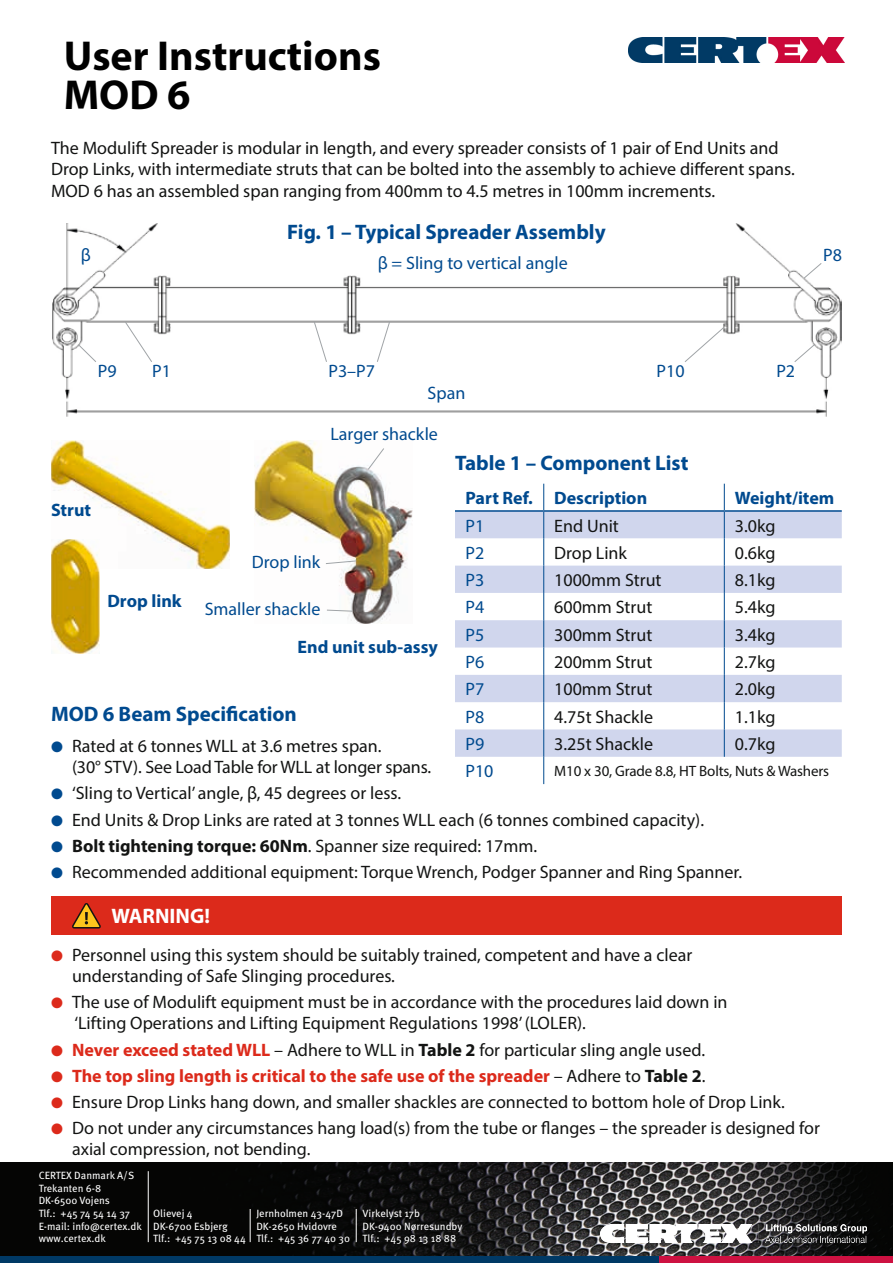
<style>
.page{position:relative;width:893px;height:1263px;background:#fff}
.page>*{position:absolute;margin:0;border:0;box-sizing:border-box;transform-origin:0 0}
.t1{font:700 42px/39.6px "Myriad Pro";color:#000}
.t2{font:700 21px "Myriad Pro";color:#004a8f}
.t3{font:700 21px "Myriad Pro";color:#fff}
.t4{font:18px/21px "Myriad Pro";color:#131413}
.t5{font:18px "Myriad Pro";color:#004a8f}
.t6{font:700 18px "Myriad Pro";color:#dc2a1b}
.t7{font:700 18px "Myriad Pro";color:#004a8f}
.t8{font:15px "Myriad Pro";letter-spacing:-.01em;color:#131413}
.t9{font:10.5px/12.6px "Meta Pro";color:#fff}
.s1{color:#004a8f}
.s2{font-weight:700}
.s3{color:#dc2a1b}
.s4{font-weight:700;color:#dc2a1b}
.s5{font-weight:400;color:#131413}
.s6{color:#131413}
</style>
<div class="page">
<div style="left:51px;top:896px;width:791px;height:38px;background:#dc2a1b"></div>
<svg style="left:72px;top:903px;width:29px;height:25px"></svg>
<img style="left:52px;top:223px;width:790px;height:193px">
<svg style="left:78px;top:344px;width:19px;height:19px"></svg>
<svg style="left:124px;top:321px;width:29px;height:42px"></svg>
<svg style="left:313px;top:321px;width:14px;height:42px"></svg>
<svg style="left:376px;top:321px;width:15px;height:42px"></svg>
<svg style="left:684px;top:326px;width:41px;height:37px"></svg>
<svg style="left:794px;top:344px;width:21px;height:19px"></svg>
<svg style="left:803px;top:262px;width:19px;height:17px"></svg>
<img style="left:51px;top:441px;width:179px;height:128px">
<img style="left:51px;top:539px;width:48px;height:114px">
<img style="left:255px;top:441px;width:157px;height:182px">
<svg style="left:367px;top:447px;width:18px;height:23px"></svg>
<svg style="left:326px;top:609px;width:27px;height:3px"></svg>
<svg style="left:325px;top:560px;width:32px;height:4px"></svg>
<svg style="left:455px;top:512px;width:387px;height:245px;fill:#d0d6ed"></svg>
<svg style="left:724px;top:484px;width:1px;height:273px"></svg>
<svg style="left:543px;top:484px;width:1px;height:300px"></svg>
<hr style="left:455px;top:510px;width:89px;height:2px;background:#004a8f">
<hr style="left:544px;top:510px;width:180px;height:2px;background:#004a8f">
<hr style="left:724px;top:510px;width:118px;height:2px;background:#004a8f">
<div style="left:0;top:1256px;width:708px;height:7px;background:#003965"></div>
<div style="left:659px;top:1256px;width:234px;height:7px;background:#cd1141"></div>
<img style="left:0;top:1162px;width:893px;height:94px">
<img style="left:600px;top:1224px;width:267px;height:18px">
<hr style="left:148px;top:1171px;width:1px;height:71px;background:#fff">
<hr style="left:250px;top:1209px;width:1px;height:33px;background:#fff">
<hr style="left:356px;top:1209px;width:1px;height:33px;background:#fff">
<img style="left:628px;top:37px;width:217px;height:26px">
<h1 class="t1" style="left:64px;top:34px;width:319px">User Instructions<br>MOD 6</h1>
<p class="t4" style="left:51px;top:137px;width:745px">The Modulift Spreader is modular in length, and every spreader consists of 1 pair of End Units and<br>Drop Links, with intermediate struts that can be bolted into the assembly to achieve different spans.</p>
<p class="t4" style="left:51px;top:180px;width:666px">MOD 6 has an assembled span ranging from 400mm to 4.5 metres in 100mm increments.</p>
<p class="t2" style="left:287px;top:218px;width:320px">Fig. 1 – Typical Spreader Assembly</p>
<p class="t5" style="left:81px;top:244px;width:12px">β</p>
<p class="t5" style="left:823px;top:244px;width:20px">P8</p>
<p class="t5" style="left:378px;top:251px;width:191px">β = Sling to vertical angle</p>
<p class="t5" style="left:98px;top:360px;width:20px">P9</p>
<p class="t5" style="left:657px;top:360px;width:30px">P10</p>
<p class="t5" style="left:152px;top:360px;width:20px">P1</p>
<p class="t5" style="left:328px;top:360px;width:48px">P3–P7</p>
<p class="t5" style="left:776px;top:360px;width:20px">P2</p>
<p class="t5" style="left:428px;top:382px;width:39px">Span</p>
<p class="t5" style="left:330px;top:423px;width:109px">Larger shackle</p>
<p class="t2" style="left:455px;top:449px;width:235px">Table 1 – Component List</p>
<p class="t7" style="left:465px;top:486px;width:183px">Part Ref. Description</p>
<p class="t7" style="left:735px;top:486px;width:101px">Weight/item</p>
<p class="t5" style="left:465px;top:515px;width:20px">P1</p>
<p class="t4" style="left:554px;top:515px;width:66px">End Unit</p>
<p class="t4" style="left:735px;top:515px;width:42px">3.0kg</p>
<p class="t5" style="left:465px;top:541px;width:20px">P2</p>
<p class="t4" style="left:554px;top:542px;width:74px">Drop Link</p>
<p class="t4" style="left:735px;top:542px;width:42px">0.6kg</p>
<p class="t5" style="left:465px;top:569px;width:20px">P3</p>
<p class="t4" style="left:554px;top:569px;width:109px">1000mm Strut</p>
<p class="t4" style="left:735px;top:569px;width:42px">8.1kg</p>
<p class="t5" style="left:465px;top:596px;width:20px">P4</p>
<p class="t4" style="left:554px;top:596px;width:100px">600mm Strut</p>
<p class="t4" style="left:735px;top:596px;width:42px">5.4kg</p>
<p class="t5" style="left:465px;top:623px;width:20px">P5</p>
<p class="t4" style="left:554px;top:624px;width:100px">300mm Strut</p>
<p class="t4" style="left:735px;top:624px;width:42px">3.4kg</p>
<p class="t5" style="left:465px;top:651px;width:20px">P6</p>
<p class="t4" style="left:554px;top:651px;width:100px">200mm Strut</p>
<p class="t4" style="left:735px;top:651px;width:42px">2.7kg</p>
<p class="t5" style="left:465px;top:678px;width:20px">P7</p>
<p class="t4" style="left:554px;top:678px;width:100px">100mm Strut</p>
<p class="t4" style="left:735px;top:678px;width:42px">2.0kg</p>
<p class="t5" style="left:465px;top:705px;width:20px">P8</p>
<p class="t4" style="left:554px;top:706px;width:100px">4.75t Shackle</p>
<p class="t4" style="left:735px;top:706px;width:42px">1.1kg</p>
<p class="t5" style="left:465px;top:733px;width:20px">P9</p>
<p class="t4" style="left:554px;top:733px;width:100px">3.25t Shackle</p>
<p class="t4" style="left:735px;top:733px;width:42px">0.7kg</p>
<p class="t5" style="left:465px;top:760px;width:30px">P10</p>
<p class="t8" style="left:554px;top:762px;width:276px">M10 x 30, Grade 8.8, HT Bolts, Nuts &amp; Washers</p>
<p class="t7" style="left:51px;top:498px;width:42px">Strut</p>
<p class="t5" style="left:252px;top:551px;width:70px">Drop link</p>
<p class="t7" style="left:107px;top:589px;width:76px">Drop link</p>
<p class="t5" style="left:205px;top:598px;width:117px">Smaller shackle</p>
<p class="t7" style="left:298px;top:635px;width:142px">End unit sub-assy</p>
<p class="t2" style="left:51px;top:700px;width:247px">MOD 6 Beam Specification</p>
<p class="t4" style="left:72px;top:735px;width:361px;text-indent:-21px"><span class="s1">●</span> Rated at 6 tonnes WLL at 3.6 metres span.<br>(30° STV). See Load Table for WLL at longer spans.</p>
<p class="t4" style="left:51px;top:782px;width:352px"><span class="s1">●</span> ‘Sling to Vertical’ angle, β, 45 degrees or less.</p>
<p class="t4" style="left:51px;top:809px;width:654px"><span class="s1">●</span> End Units &amp; Drop Links are rated at 3 tonnes WLL each (6 tonnes combined capacity).</p>
<p class="t4" style="left:51px;top:835px;width:488px"><span class="s1">●</span> <span class="s2">Bolt tightening torque: 60Nm</span>. Spanner size required: 17mm.</p>
<p class="t4" style="left:51px;top:861px;width:693px"><span class="s1">●</span> Recommended additional equipment: Torque Wrench, Podger Spanner and Ring Spanner.</p>
<p class="t3" style="left:111px;top:902px;width:100px">WARNING!</p>
<p class="t4" style="left:72px;top:944px;width:622px;text-indent:-21px"><span class="s3">●</span> Personnel using this system should be suitably trained, competent and have a clear understanding of Safe Slinging procedures.</p>
<p class="t4" style="left:74px;top:991px;width:655px;text-indent:-23px"><span class="s3">●</span> The use of Modulift equipment must be in accordance with the procedures laid down in ‘Lifting Operations and Lifting Equipment Regulations 1998’ (LOLER).</p>
<p class="t4" style="left:51px;top:1039px;width:655px"><span class="s3">●</span> <span class="s4">Never exceed stated WLL</span> – Adhere to WLL in <span class="s2">Table 2</span> for particular sling angle used.</p>
<p class="t6" style="left:51px;top:1064px;width:656px">● The top sling length is critical to the safe use of the spreader <span class="s5">– Adhere to</span> <span class="s6">Table 2</span><span class="s5">.</span></p>
<p class="t4" style="left:51px;top:1091px;width:735px"><span class="s3">●</span> Ensure Drop Links hang down, and smaller shackles are connected to bottom hole of Drop Link.</p>
<p class="t4" style="left:72px;top:1117px;width:749px;text-indent:-21px"><span class="s3">●</span> Do not under any circumstances hang load(s) from the tube or flanges – the spreader is designed for axial compression, not bending.</p>
<p class="t9" style="left:39px;top:1168px;width:105px">CERTEX Danmark A/S<br>Trekanten 6-8<br>DK-6500 Vojens<br>Tlf.: +45 74 54 14 37<br>E-mail: info@certex.dk www.certex.dk</p>
<p class="t9" style="left:153px;top:1206px;width:94px">Olievej 4<br>DK-6700 Esbjerg<br>Tlf.: +45 75 13 08 44</p>
<p class="t9" style="left:256px;top:1206px;width:95px">Jernholmen 43-47D<br>DK-2650 Hvidovre<br>Tlf.: +45 36 77 40 30</p>
<p class="t9" style="left:363px;top:1206px;width:101px">Virkelyst 17b<br>DK-9400 Nørresundby<br>Tlf.: +45 98 13 18 88</p>
</div>
